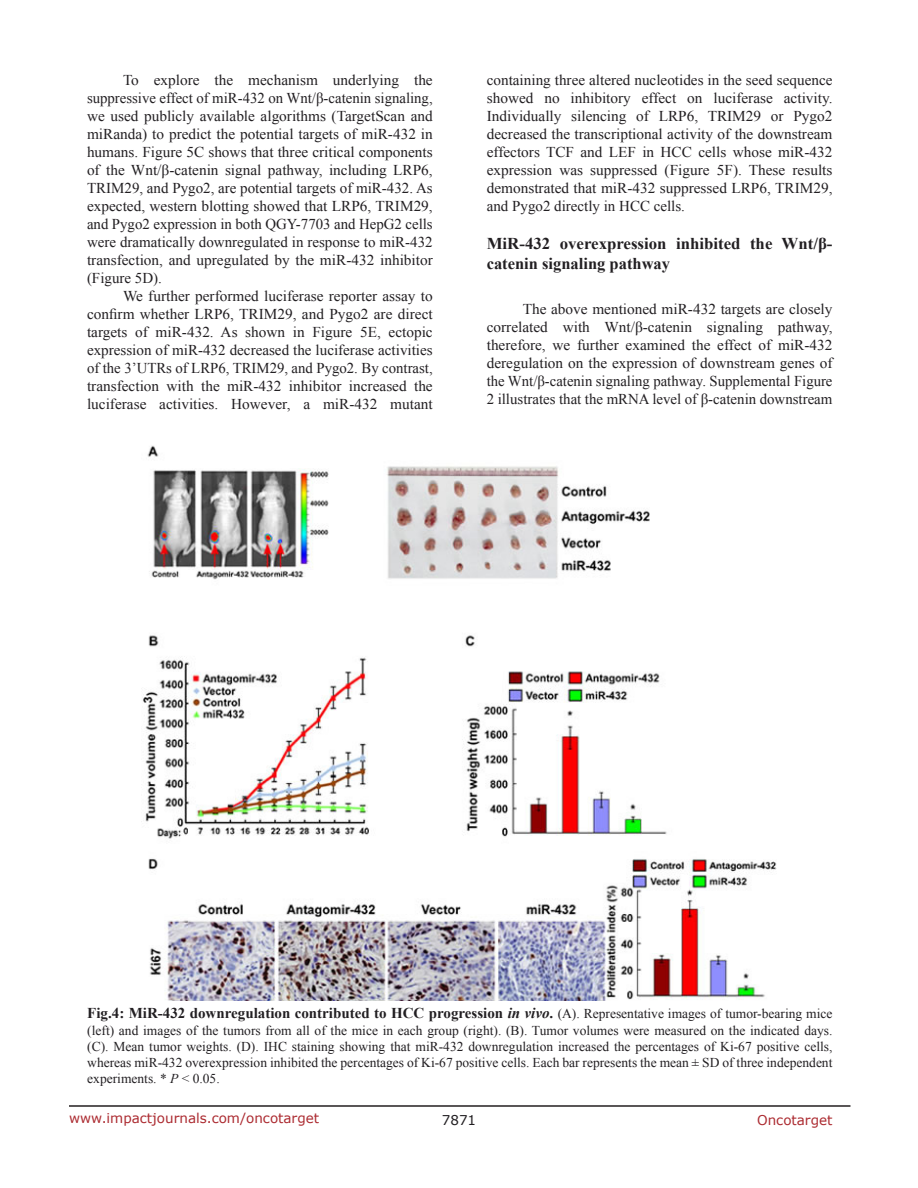
<style>
.page{position:relative;width:918px;height:1188px;background:#fff}
.page>*{position:absolute;margin:0;border:0;box-sizing:border-box;transform-origin:0 0}
.SubHeading{font:700 16.5px/19.8px "Times New Roman";color:#221f22}
.BodyText{font:15px/18px "Times New Roman";color:#221f22;text-align:justify}
.FigureText{font:700 15px "Times New Roman";color:#221f22}
.FigureText-2{font:13.5px/16.2px "Times New Roman";color:#221f22;text-align:justify}
.t1{font:13.5px "Verdana";color:#ac2b31}
.t2{font:13.5px "Verdana";color:#221f22}
.s1{font-style:italic}
.s2{font-weight:400;font-size:13.5px}
</style>
<div class="page">
<hr style="left:69px;top:1105px;width:781px;height:2px;background:#231f20">
<img style="left:143px;top:445px;width:633px;height:556px">
<p class="BodyText" style="left:87px;top:71px;width:347px;text-indent:36px">To explore the mechanism underlying the suppressive effect of miR-432 on Wnt/β-catenin signaling, we used publicly available algorithms (TargetScan and miRanda) to predict the potential targets of miR-432 in humans. Figure 5C shows that three critical components of the Wnt/β-catenin signal pathway, including LRP6, TRIM29, and Pygo2, are potential targets of miR-432. As expected, western blotting showed that LRP6, TRIM29, and Pygo2 expression in both QGY-7703 and HepG2 cells were dramatically downregulated in response to miR-432 transfection, and upregulated by the miR-432 inhibitor (Figure 5D).</p>
<p class="BodyText" style="left:87px;top:287px;width:347px;text-indent:36px">We further performed luciferase reporter assay to confirm whether LRP6, TRIM29, and Pygo2 are direct targets of miR-432. As shown in Figure 5E, ectopic expression of miR-432 decreased the luciferase activities of the 3’UTRs of LRP6, TRIM29, and Pygo2. By contrast, transfection with the miR-432 inhibitor increased the luciferase activities. However, a miR-432 mutant</p>
<p class="BodyText" style="left:487px;top:71px;width:347px">containing three altered nucleotides in the seed sequence showed no inhibitory effect on luciferase activity.<br>Individually silencing of LRP6, TRIM29 or Pygo2 decreased the transcriptional activity of the downstream effectors TCF and LEF in HCC cells whose miR-432 expression was suppressed (Figure 5F). These results demonstrated that miR-432 suppressed LRP6, TRIM29, and Pygo2 directly in HCC cells.</p>
<p class="SubHeading" style="left:487px;top:233px;width:347px">MiR-432 overexpression inhibited the Wnt/β&shy;catenin signaling pathway</p>
<p class="BodyText" style="left:487px;top:300px;width:347px;text-indent:36px">The above mentioned miR-432 targets are closely correlated with Wnt/β-catenin signaling pathway, therefore, we further examined the effect of miR-432 deregulation on the expression of downstream genes of the Wnt/β-catenin signaling pathway. Supplemental Figure 2 illustrates that the mRNA level of β-catenin downstream</p>
<p class="FigureText" style="left:87px;top:1003px;width:747px">Fig.4: MiR-432 downregulation contributed to HCC progression <span class="s1">in vivo</span>. <span class="s2">(A). Representative images of tumor-bearing mice</span></p>
<p class="FigureText-2" style="left:87px;top:1022px;width:747px">(left) and images of the tumors from all of the mice in each group (right). (B). Tumor volumes were measured on the indicated days. (C). Mean tumor weights. (D). IHC staining showing that miR-432 downregulation increased the percentages of Ki-67 positive cells, whereas miR-432 overexpression inhibited the percentages of Ki-67 positive cells. Each bar represents the mean ± SD of three independent experiments. * <span class="s1">P</span> &lt; 0.05.</p>
<p class="t1" style="left:69px;top:1109px;width:252px">www.impactjournals.com/oncotarget</p>
<p class="t2" style="left:442px;top:1111px;width:36px">7871</p>
<p class="t1" style="left:757px;top:1111px;width:77px">Oncotarget</p>
</div>
